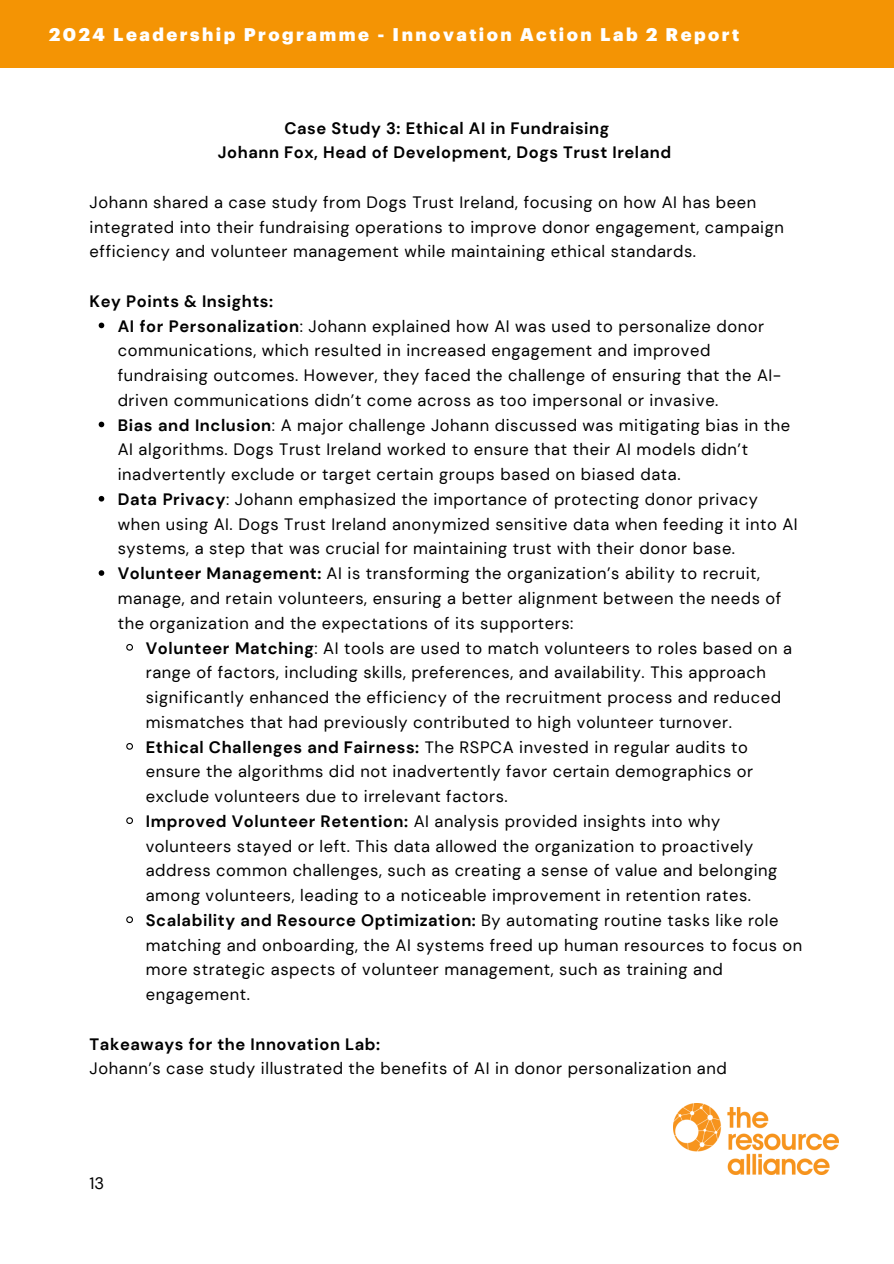
<style>
.page{position:relative;width:894px;height:1264px;background:#fff}
.page>*{position:absolute;margin:0;border:0;box-sizing:border-box;transform-origin:0 0}
.t1{font:900 18px "Graphik";letter-spacing:.135em;color:#fff}
.t2{font:16.5px/24.8px "DM Sans";letter-spacing:.035em;color:#000}
.t3{font:700 16.5px/24.8px "DM Sans";letter-spacing:.035em;color:#000;text-align:center}
.s1{font-weight:700}
</style>
<div class="page">
<div style="left:0;top:0;width:893px;height:68px;background:#f49404"></div>
<img style="left:673px;top:1103px;width:165px;height:71px">
<svg style="left:99px;top:322px;width:5px;height:6px"></svg>
<svg style="left:99px;top:421px;width:5px;height:6px"></svg>
<svg style="left:99px;top:496px;width:5px;height:5px"></svg>
<svg style="left:99px;top:570px;width:5px;height:6px"></svg>
<svg style="left:126px;top:644px;width:7px;height:7px"></svg>
<svg style="left:126px;top:743px;width:7px;height:7px"></svg>
<svg style="left:126px;top:817px;width:7px;height:7px"></svg>
<svg style="left:126px;top:916px;width:7px;height:7px"></svg>
<h1 class="t1" style="left:49px;top:26px;width:691px">2024 Leadership Programme - Innovation Action Lab 2 Report</h1>
<h1 class="t3" style="left:218px;top:115px;width:455px">Case Study 3: Ethical AI in Fundraising<br>Johann Fox, Head of Development, Dogs Trust Ireland</h1>
<p class="t2" style="left:90px;top:190px;width:695px">Johann shared a case study from Dogs Trust Ireland, focusing on how AI has been integrated into their fundraising operations to improve donor engagement, campaign efficiency and volunteer management while maintaining ethical standards.</p>
<p class="t3" style="left:90px;top:289px;width:185px">Key Points &amp; Insights:</p>
<p class="t2" style="left:118px;top:313px;width:665px"><span class="s1">AI for Personalization</span>: Johann explained how AI was used to personalize donor communications, which resulted in increased engagement and improved fundraising outcomes. However, they faced the challenge of ensuring that the AI&shy;driven communications didn’t come across as too impersonal or invasive.</p>
<p class="t2" style="left:118px;top:412px;width:673px"><span class="s1">Bias and Inclusion</span>: A major challenge Johann discussed was mitigating bias in the<br>AI algorithms. Dogs Trust Ireland worked to ensure that their AI models didn’t inadvertently exclude or target certain groups based on biased data.</p>
<p class="t2" style="left:118px;top:487px;width:681px"><span class="s1">Data Privacy</span>: Johann emphasized the importance of protecting donor privacy when using AI. Dogs Trust Ireland anonymized sensitive data when feeding it into AI systems, a step that was crucial for maintaining trust with their donor base.</p>
<p class="t2" style="left:118px;top:561px;width:665px"><span class="s1">Volunteer Management:</span> AI is transforming the organization’s ability to recruit, manage, and retain volunteers, ensuring a better alignment between the needs of the organization and the expectations of its supporters:</p>
<p class="t2" style="left:146px;top:635px;width:647px"><span class="s1">Volunteer Matching</span>: AI tools are used to match volunteers to roles based on a range of factors, including skills, preferences, and availability. This approach significantly enhanced the efficiency of the recruitment process and reduced mismatches that had previously contributed to high volunteer turnover.</p>
<p class="t2" style="left:146px;top:734px;width:608px"><span class="s1">Ethical Challenges and Fairness:</span> The RSPCA invested in regular audits to ensure the algorithms did not inadvertently favor certain demographics or exclude volunteers due to irrelevant factors.</p>
<p class="t2" style="left:146px;top:808px;width:633px"><span class="s1">Improved Volunteer Retention:</span> AI analysis provided insights into why volunteers stayed or left. This data allowed the organization to proactively address common challenges, such as creating a sense of value and belonging among volunteers, leading to a noticeable improvement in retention rates.</p>
<p class="t2" style="left:146px;top:907px;width:658px"><span class="s1">Scalability and Resource Optimization:</span> By automating routine tasks like role matching and onboarding, the AI systems freed up human resources to focus on more strategic aspects of volunteer management, such as training and engagement.</p>
<p class="t3" style="left:90px;top:1031px;width:292px">Takeaways for the Innovation Lab:</p>
<p class="t2" style="left:90px;top:1056px;width:638px">Johann’s case study illustrated the benefits of AI in donor personalization and</p>
<p class="t2" style="left:89px;top:1171px;width:16px">13</p>
</div>
